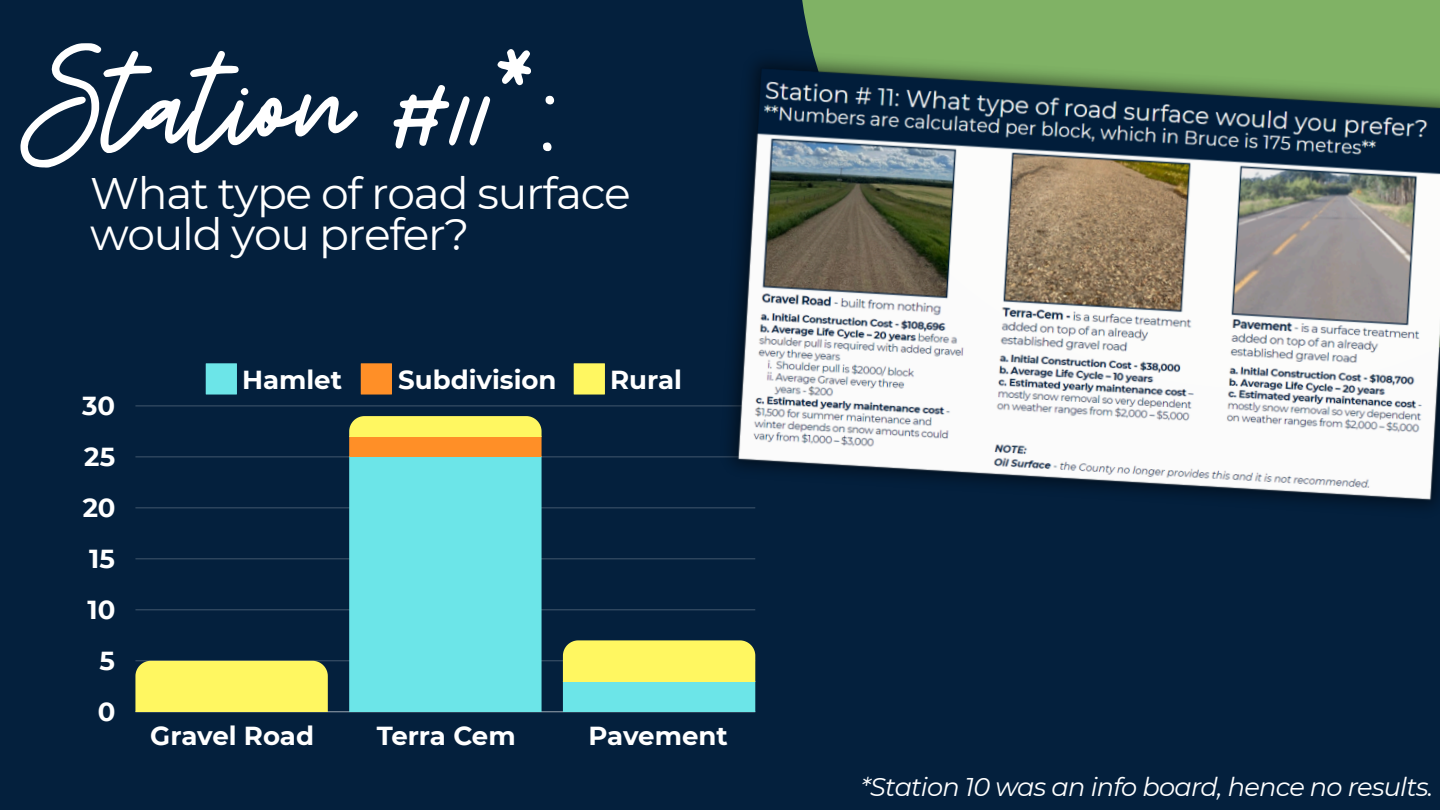
<style>
.page{position:relative;width:1440px;height:810px;background:#04203d}
.page>*{position:absolute;margin:0;border:0;box-sizing:border-box;transform-origin:0 0}
.t1{font:146px "Beauty Salon Script";color:#fff}
.t2{font:44.1px/40.7px "Montserrat";letter-spacing:-.03em;color:#fff}
.t3{font:700 26px "Montserrat";color:#fff}
.t4{font:italic 25.6px "Montserrat";letter-spacing:-.03em;color:#fff}
</style>
<div class="page">
<div style="left:802px;top:0;width:638px;height:39px;background:#80b265"></div>
<svg style="left:206px;top:363px;width:31px;height:32px"></svg>
<svg style="left:361px;top:363px;width:31px;height:32px"></svg>
<svg style="left:574px;top:363px;width:31px;height:32px"></svg>
<hr style="left:135px;top:711px;width:620px;height:1px;background:#718191">
<hr style="left:135px;top:661px;width:620px;height:1px;background:#152f4a">
<hr style="left:135px;top:610px;width:620px;height:1px;background:#17314c">
<hr style="left:135px;top:559px;width:620px;height:1px;background:#18324c">
<hr style="left:135px;top:508px;width:620px;height:1px;background:#19334d">
<hr style="left:135px;top:457px;width:620px;height:1px;background:#1a344e">
<hr style="left:135px;top:406px;width:620px;height:1px;background:#1c3550">
<div style="left:135px;top:661px;width:193px;height:51px;background:#fff761"></div>
<div style="left:349px;top:457px;width:193px;height:255px;background:#6ce5e8"></div>
<svg style="left:349px;top:416px;width:193px;height:41px;background:#fac044"></svg>
<svg style="left:563px;top:640px;width:192px;height:72px;background:#beec98"></svg>
<img style="left:689px;top:39px;width:751px;height:469px">
<h2 class="t1" style="left:23px;top:35px;width:538px">Station #11*:</h2>
<p class="t2" style="left:90px;top:173px;width:542px">What type of road surface would you prefer?</p>
<p class="t3" style="left:82px;top:390px;width:35px">30</p>
<p class="t3" style="left:84px;top:441px;width:32px">25</p>
<p class="t3" style="left:83px;top:492px;width:34px">20</p>
<p class="t3" style="left:89px;top:543px;width:27px">15</p>
<p class="t3" style="left:88px;top:594px;width:29px">10</p>
<p class="t3" style="left:99px;top:645px;width:17px">5</p>
<p class="t3" style="left:98px;top:696px;width:19px">0</p>
<p class="t3" style="left:242px;top:364px;width:101px">Hamlet</p>
<p class="t3" style="left:398px;top:364px;width:160px">Subdivision</p>
<p class="t3" style="left:610px;top:364px;width:73px">Rural</p>
<p class="t3" style="left:150px;top:719px;width:165px">Gravel Road</p>
<p class="t3" style="left:377px;top:719px;width:140px">Terra Cem</p>
<p class="t3" style="left:589px;top:719px;width:141px">Pavement</p>
<p class="t4" style="left:861px;top:771px;width:574px">*Station 10 was an info board, hence no results.</p>
</div>
